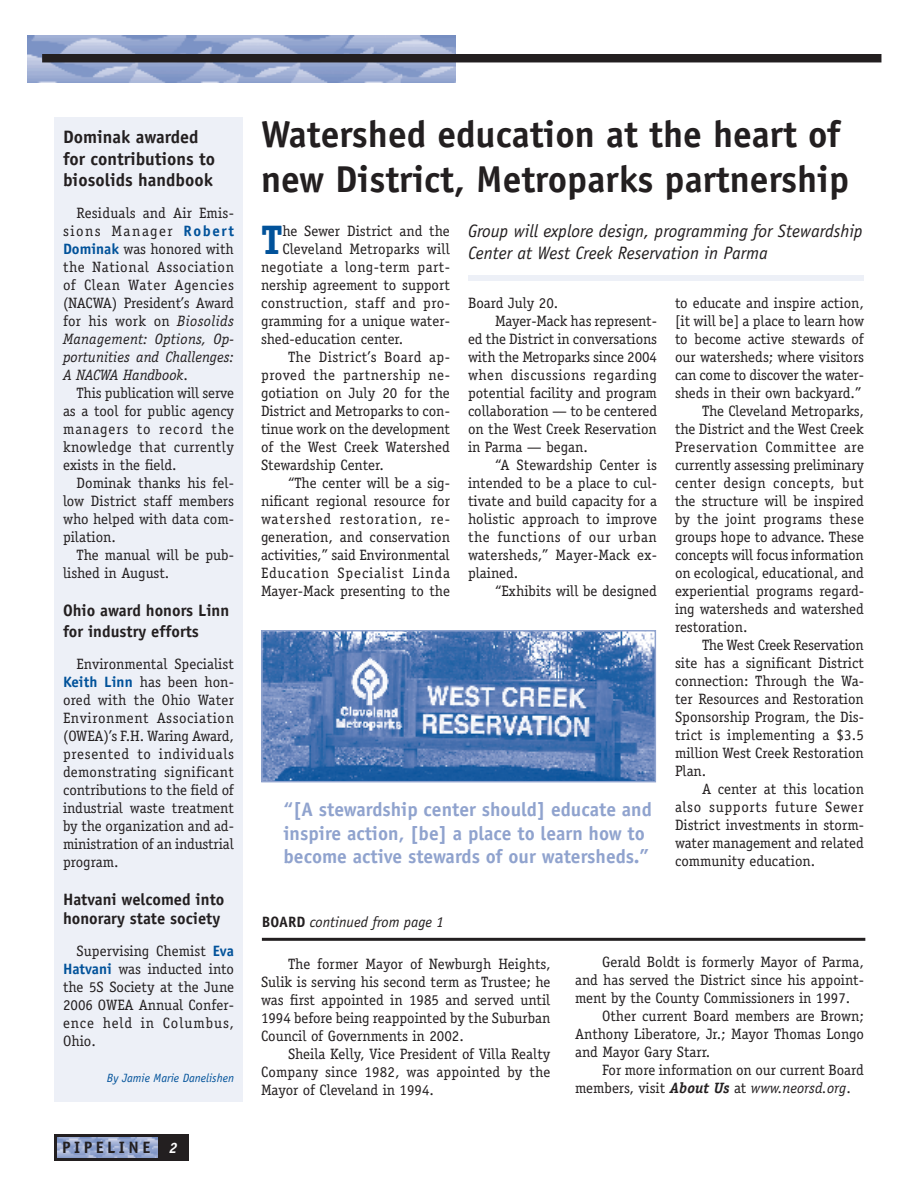
<style>
.page{position:relative;width:918px;height:1188px;background:#fff}
.page>*{position:absolute;margin:0;border:0;box-sizing:border-box;transform-origin:0 0}
.Body_Text{font:700 41.25px "Officina Serif";color:#01529a}
.Body_Text-2{font:700 37.5px/45px "Officina Sans";color:#231f20}
.Body_Text-3{font:700 19.5px/23.4px "Officina Sans";color:#90a3ce}
.Body_Text-4{font:italic 18px/21.6px "Officina Sans";color:#231f20}
.Body_Text-5{font:700 18px/21.6px "Officina Sans";color:#231f20}
.Body_Text-6{font:700 16.5px/21.6px "Officina Sans";color:#231f20}
.Body_Text-7{font:15px/18px "Officina Serif";color:#231f20;text-align:justify}
.Body_Text-8{font:15px "Officina Serif";letter-spacing:.025em;color:#231f20}
.Body_Text-9{font:15px "Officina Serif";letter-spacing:.03em;color:#231f20}
.Subhead_2{font:italic 15px "Officina Sans";color:#231f20}
.Body_Text-10{font:italic 12px "Officina Sans";color:#01529a}
.s1{font-family:"Officina Sans";font-weight:700;color:#01529a}
.s2{font-style:italic}
.s3{font-weight:700;font-style:normal}
.s4{font-weight:700;font-style:italic}
</style>
<div class="page">
<img style="left:27px;top:36px;width:429px;height:47px">
<div style="left:55px;top:1135px;width:133px;height:25px;background:#231f20"></div>
<div style="left:54px;top:1134px;width:135px;height:27px;border:2px solid #231f20"></div>
<div style="left:43px;top:55px;width:838px;height:7px;background:#231f20"></div>
<div style="left:42px;top:54px;width:839px;height:8px;border:2px solid #231f20"></div>
<img style="left:57px;top:1137px;width:101px;height:21px">
<div style="left:468px;top:275px;width:396px;height:5px;background:#edf0f7"></div>
<hr style="left:262px;top:938px;width:603px;height:3px;background:#231f20">
<div style="left:54px;top:117px;width:189px;height:985px;background:#edf0f7"></div>
<img style="left:264px;top:633px;width:389px;height:146px">
<div style="left:261px;top:630px;width:395px;height:152px;border:2px solid #90a3ce"></div>
<p class="Body_Text-5" style="left:63px;top:126px;width:154px">Dominak awarded for contributions to biosolids handbook</p>
<p class="Body_Text-7" style="left:63px;top:204px;width:173px;text-indent:14px">Residuals and Air Emis&shy;sions Manager <span class="s1">Robert Dominak</span> was honored with the National Association of Clean Water Agencies (NACWA) President’s Award for his work on <span class="s2">Biosolids Management: Options, Op&shy;portunities and Challenges:<br>A NACWA Handbook</span>.</p>
<p class="Body_Text-7" style="left:63px;top:384px;width:173px;text-indent:14px">This publication will serve as a tool for public agency managers to record the knowledge that currently exists in the field.</p>
<p class="Body_Text-7" style="left:63px;top:474px;width:173px;text-indent:14px">Dominak thanks his fel&shy;low District staff members who helped with data com&shy;pilation.</p>
<p class="Body_Text-7" style="left:63px;top:546px;width:173px;text-indent:14px">The manual will be pub&shy;lished in August.</p>
<p class="Body_Text-6" style="left:63px;top:599px;width:168px">Ohio award honors Linn for industry efforts</p>
<p class="Body_Text-7" style="left:63px;top:655px;width:173px;text-indent:14px">Environmental Specialist <span class="s1">Keith Linn</span> has been hon&shy;ored with the Ohio Water Environment Association (OWEA)’s F.H. Waring Award, presented to individuals demonstrating significant contributions to the field of industrial waste treatment by the organization and ad&shy;ministration of an industrial program.</p>
<p class="Body_Text-6" style="left:63px;top:889px;width:163px;line-height:19.8px">Hatvani welcomed into honorary state society</p>
<p class="Body_Text-7" style="left:63px;top:942px;width:173px;text-indent:14px">Supervising Chemist <span class="s1">Eva Hatvani</span> was inducted into the 5S Society at the June 2006 OWEA Annual Confer&shy;ence held in Columbus, Ohio.</p>
<p class="Body_Text-10" style="left:107px;top:1071px;width:129px">By Jamie Marie Danelishen</p>
<p class="Body_Text-6" style="left:62px;top:1136px;width:24px">Pipeline</p>
<p class="Body_Text-2" style="left:261px;top:111px;width:590px">Watershed education at the heart of new District, Metroparks partnership</p>
<p class="Body_Text-4" style="left:468px;top:220px;width:396px">Group will explore design, programming for Stewardship<br>Center at West Creek Reservation in Parma</p>
<p class="Body_Text" style="left:261px;top:214px;width:23px">T</p>
<p class="Body_Text-7" style="left:282px;top:222px;width:169px">he Sewer District and the</p>
<p class="Body_Text-7" style="left:282px;top:240px;width:169px">Cleveland Metroparks will</p>
<p class="Body_Text-9" style="left:261px;top:258px;width:191px">negotiate a long-term part-</p>
<p class="Body_Text-7" style="left:261px;top:276px;width:190px">nership agreement to support</p>
<p class="Body_Text-8" style="left:261px;top:294px;width:191px">construction, staff and pro-</p>
<p class="Body_Text-7" style="left:261px;top:312px;width:191px">gramming for a unique water-</p>
<p class="Body_Text-7" style="left:261px;top:330px;width:144px">shed-education center.</p>
<p class="Body_Text-7" style="left:261px;top:348px;width:191px;text-indent:27px">The District’s Board ap&shy;proved the partnership ne&shy;gotiation on July 20 for the District and Metroparks to con&shy;tinue work on the development of the West Creek Watershed Stewardship Center.</p>
<p class="Body_Text-7" style="left:261px;top:474px;width:191px;text-indent:27px">“The center will be a sig&shy;nificant regional resource for watershed restoration, re&shy;generation, and conservation activities,” said Environmental Education Specialist Linda Mayer-Mack presenting to the</p>
<p class="Body_Text-7" style="left:468px;top:294px;width:92px">Board July 20.</p>
<p class="Body_Text-7" style="left:468px;top:312px;width:191px;text-indent:27px">Mayer-Mack has represent&shy;ed the District in conversations with the Metroparks since 2004 when discussions regarding potential facility and program collaboration — to be centered on the West Creek Reservation in Parma — began.</p>
<p class="Body_Text-7" style="left:468px;top:456px;width:191px;text-indent:27px">“A Stewardship Center is intended to be a place to cul&shy;tivate and build capacity for a holistic approach to improve the functions of our urban watersheds,” Mayer-Mack ex&shy;plained.</p>
<p class="Body_Text-7" style="left:495px;top:582px;width:163px">“Exhibits will be designed</p>
<p class="Body_Text-7" style="left:675px;top:294px;width:191px">to educate and inspire action, [it will be] a place to learn how to become active stewards of our watersheds; where visitors can come to discover the water&shy;sheds in their own backyard.”</p>
<p class="Body_Text-7" style="left:675px;top:402px;width:191px;text-indent:27px">The Cleveland Metroparks, the District and the West Creek Preservation Committee are currently assessing preliminary center design concepts, but the structure will be inspired by the joint programs these groups hope to advance. These concepts will focus information on ecological, educational, and experiential programs regard&shy;ing watersheds and watershed restoration.</p>
<p class="Body_Text-7" style="left:675px;top:636px;width:191px;text-indent:27px">The West Creek Reservation site has a significant District connection: Through the Wa&shy;ter Resources and Restoration Sponsorship Program, the Dis&shy;trict is implementing a $3.5 million West Creek Restoration Plan.</p>
<p class="Body_Text-7" style="left:675px;top:780px;width:191px;text-indent:27px">A center at this location also supports future Sewer District investments in storm&shy;water management and related community education.</p>
<p class="Body_Text-3" style="left:284px;top:798px;width:370px">“[A stewardship center should] educate and inspire action, [be] a place to learn how to become active stewards of our watersheds.”</p>
<p class="Subhead_2" style="left:262px;top:913px;width:184px"><span class="s3">BOARD</span> continued from page 1</p>
<p class="Body_Text-7" style="left:261px;top:955px;width:291px;text-indent:27px">The former Mayor of Newburgh Heights, Sulik is serving his second term as Trustee; he was first appointed in 1985 and served until 1994 before being reappointed by the Suburban Council of Governments in 2002.</p>
<p class="Body_Text-7" style="left:261px;top:1045px;width:291px;text-indent:27px">Sheila Kelly, Vice President of Villa Realty Company since 1982, was appointed by the Mayor of Cleveland in 1994.</p>
<p class="Body_Text-7" style="left:575px;top:953px;width:290px;text-indent:27px">Gerald Boldt is formerly Mayor of Parma, and has served the District since his appoint&shy;ment by the County Commissioners in 1997.</p>
<p class="Body_Text-7" style="left:575px;top:1007px;width:290px;text-indent:27px">Other current Board members are Brown; Anthony Liberatore, Jr.; Mayor Thomas Longo and Mayor Gary Starr.</p>
<p class="Body_Text-7" style="left:575px;top:1061px;width:290px;text-indent:27px">For more information on our current Board members, visit <span class="s4">About Us</span> at <span class="s2">www.neorsd.org</span>.</p>
</div>
